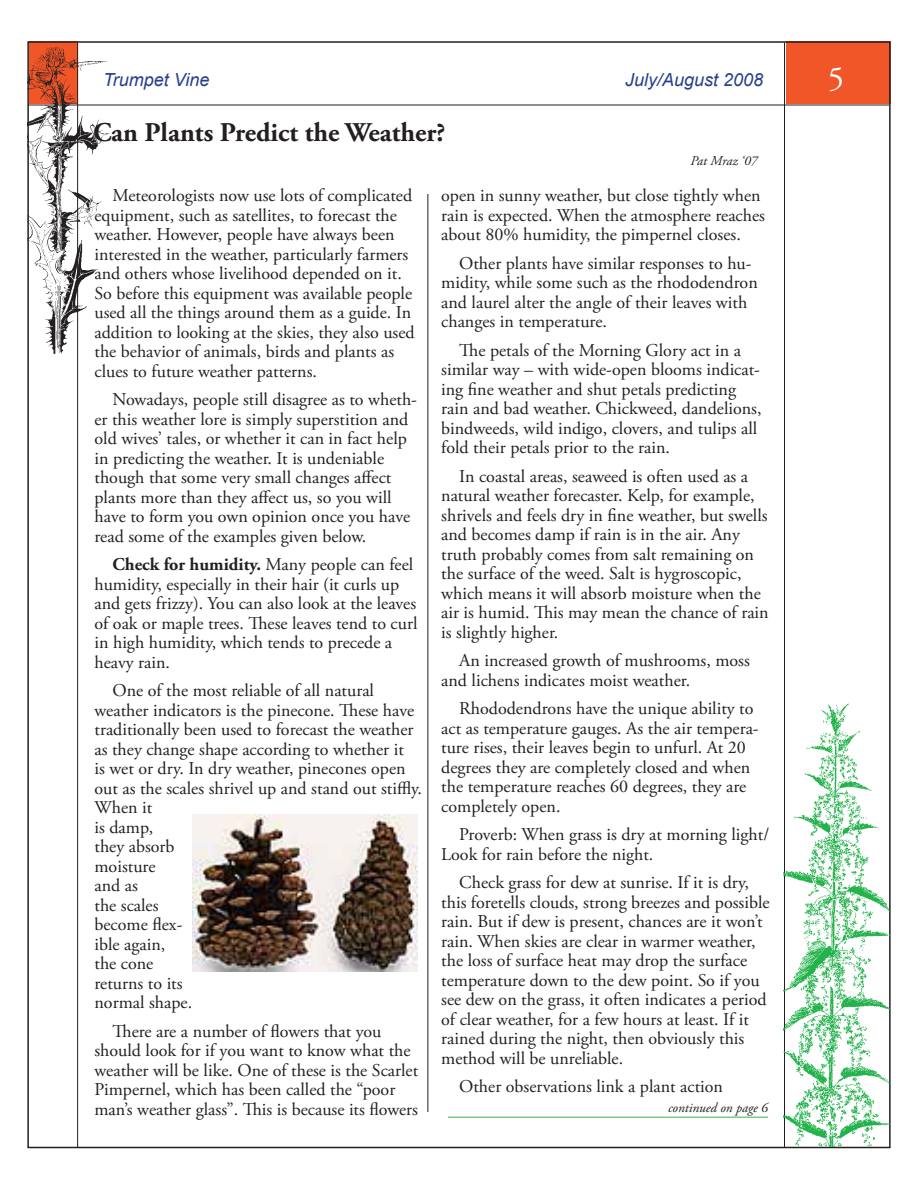
<style>
.page{position:relative;width:918px;height:1188px;background:#fff}
.page>*{position:absolute;margin:0;border:0;box-sizing:border-box;transform-origin:0 0}
.t1{font:33px "Adobe Garamond Pro";color:#fff}
.head_2{font:700 27px "Adobe Garamond Pro";color:#231f20}
.text{font:18px/19.5px "Adobe Garamond Pro";color:#231f20}
.running_header{font:italic 18px "Arial";color:#253f8e}
.cont{font:italic 13.5px "Adobe Garamond Pro";color:#231f20}
.bi_line{font:italic 13.5px "Adobe Garamond Pro";color:#231f20}
.s1{font-weight:700}
</style>
<div class="page">
<div style="left:786px;top:41px;width:105px;height:63px;background:#f15629"></div>
<div style="left:29px;top:41px;width:49px;height:63px;background:linear-gradient(to right,#f15629,#f15629)"></div>
<hr style="left:28px;top:105px;width:861px;height:1px;background:#231f20">
<hr style="left:77px;top:43px;width:1px;height:1104px;background:#231f20">
<hr style="left:784px;top:42px;width:1px;height:1105px;background:#231f20">
<img style="left:28px;top:46px;width:82px;height:309px">
<img style="left:784px;top:703px;width:106px;height:444px">
<hr style="left:428px;top:194px;width:1px;height:918px;background:#231f20">
<img style="left:192px;top:814px;width:225px;height:158px">
<hr style="left:448px;top:1117px;width:320px;height:1px;background:#40ae49">
<p class="running_header" style="left:103px;top:68px;width:108px">Trumpet Vine</p>
<p class="running_header" style="left:625px;top:68px;width:140px">July/August 2008</p>
<p class="t1" style="left:828px;top:59px;width:18px">5</p>
<p class="head_2" style="left:93px;top:117px;width:354px">Can Plants Predict the Weather?</p>
<p class="bi_line" style="left:690px;top:153px;width:69px">Pat Mraz ‘07</p>
<p class="text" style="left:94px;top:186px;width:322px;text-indent:18px">Meteorologists now use lots of complicated equipment, such as satellites, to forecast the weather. However, people have always been interested in the weather, particularly farmers and others whose livelihood depended on it.<br>So before this equipment was available people used all the things around them as a guide. In addition to looking at the skies, they also used the behavior of animals, birds and plants as clues to future weather patterns.</p>
<p class="text" style="left:94px;top:390px;width:324px;text-indent:18px">Nowadays, people still disagree as to wheth&shy;er this weather lore is simply superstition and old wives’ tales, or whether it can in fact help in predicting the weather. It is undeniable though that some very small changes affect plants more than they affect us, so you will have to form you own opinion once you have read some of the examples given below.</p>
<p class="text" style="left:94px;top:555px;width:324px;text-indent:18px"><span class="s1">Check for humidity.</span> Many people can feel humidity, especially in their hair (it curls up and gets frizzy). You can also look at the leaves of oak or maple trees. These leaves tend to curl in high humidity, which tends to precede a heavy rain.</p>
<p class="text" style="left:94px;top:681px;width:329px;text-indent:18px">One of the most reliable of all natural weather indicators is the pinecone. These have traditionally been used to forecast the weather as they change shape according to whether it<br>is wet or dry. In dry weather, pinecones open out as the scales shrivel up and stand out stiffly.<br>When it<br>is damp,<br>they absorb<br>moisture<br>and as<br>the scales<br>become flex-<br>ible again,<br>the cone<br>returns to its<br>normal shape.</p>
<p class="text" style="left:94px;top:1022px;width:325px;text-indent:18px">There are a number of flowers that you should look for if you want to know what the weather will be like. One of these is the Scarlet Pimpernel, which has been called the “poor man’s weather glass”. This is because its flowers</p>
<p class="text" style="left:441px;top:186px;width:325px">open in sunny weather, but close tightly when rain is expected. When the atmosphere reaches about 80% humidity, the pimpernel closes.</p>
<p class="text" style="left:441px;top:254px;width:318px;text-indent:18px">Other plants have similar responses to hu&shy;midity, while some such as the rhododendron and laurel alter the angle of their leaves with changes in temperature.</p>
<p class="text" style="left:441px;top:341px;width:322px;text-indent:18px">The petals of the Morning Glory act in a similar way – with wide-open blooms indicat&shy;ing fine weather and shut petals predicting rain and bad weather. Chickweed, dandelions, bindweeds, wild indigo, clovers, and tulips all fold their petals prior to the rain.</p>
<p class="text" style="left:441px;top:467px;width:329px;text-indent:18px">In coastal areas, seaweed is often used as a natural weather forecaster. Kelp, for example, shrivels and feels dry in fine weather, but swells and becomes damp if rain is in the air. Any truth probably comes from salt remaining on the surface of the weed. Salt is hygroscopic, which means it will absorb moisture when the air is humid. This may mean the chance of rain is slightly higher.</p>
<p class="text" style="left:441px;top:651px;width:310px;text-indent:18px">An increased growth of mushrooms, moss and lichens indicates moist weather.</p>
<p class="text" style="left:441px;top:699px;width:319px;text-indent:18px">Rhododendrons have the unique ability to act as temperature gauges. As the air tempera&shy;ture rises, their leaves begin to unfurl. At 20 degrees they are completely closed and when the temperature reaches 60 degrees, they are completely open.</p>
<p class="text" style="left:441px;top:825px;width:330px;text-indent:18px">Proverb: When grass is dry at morning light/<br>Look for rain before the night.</p>
<p class="text" style="left:441px;top:873px;width:330px;text-indent:18px">Check grass for dew at sunrise. If it is dry, this foretells clouds, strong breezes and possible rain. But if dew is present, chances are it won’t rain. When skies are clear in warmer weather, the loss of surface heat may drop the surface temperature down to the dew point. So if you see dew on the grass, it often indicates a period of clear weather, for a few hours at least. If it rained during the night, then obviously this method will be unreliable.</p>
<p class="text" style="left:459px;top:1077px;width:265px">Other observations link a plant action</p>
<p class="cont" style="left:668px;top:1100px;width:101px">continued on page 6</p>
</div>
